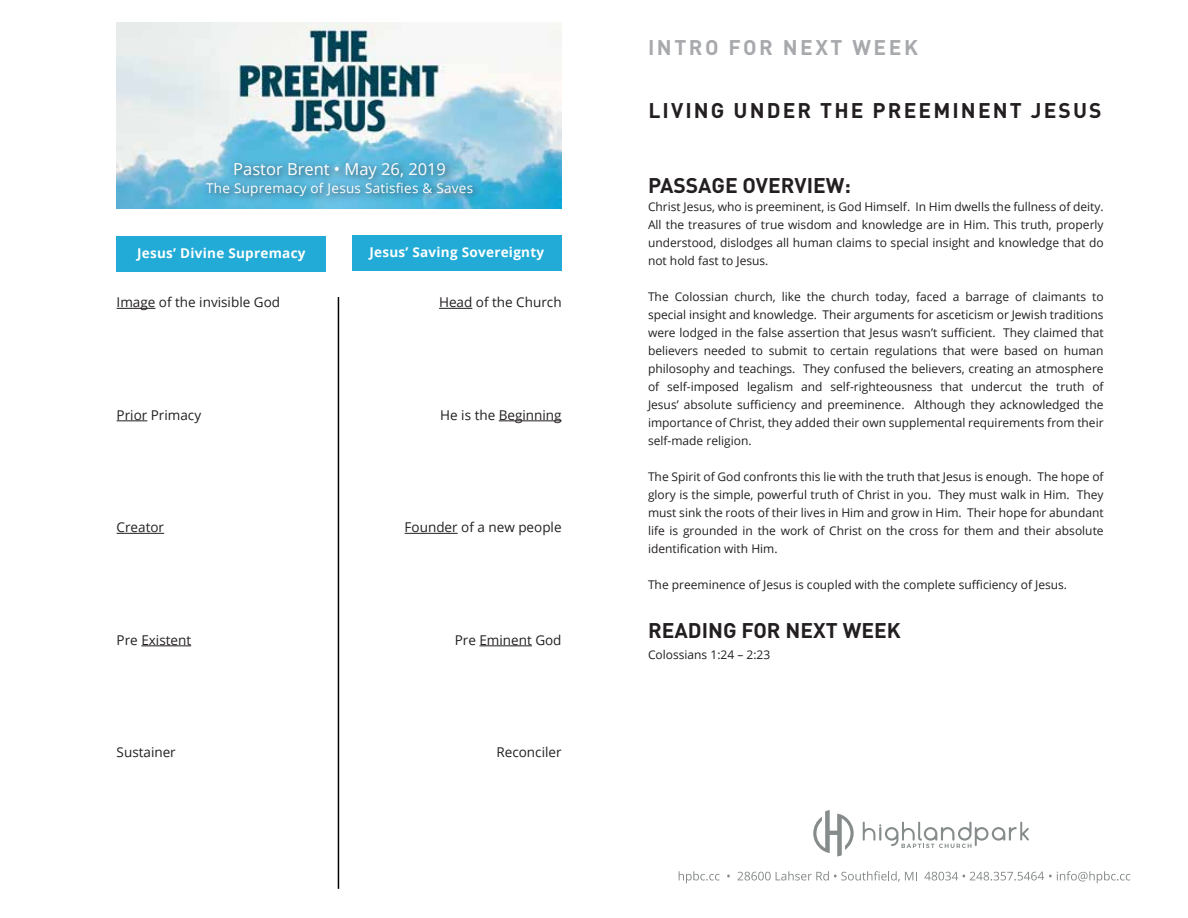
<style>
.page{position:relative;width:1188px;height:918px;background:#fff}
.page>*{position:absolute;margin:0;border:0;box-sizing:border-box;transform-origin:0 0}
.t1{font:700 21px "DIN";color:#231f20}
.t2{font:700 21px "DIN";letter-spacing:.1em;color:#231f20}
.t3{font:700 21px "DIN";letter-spacing:.12em;color:#a7a9ac}
.t4{font:16.5px "Open Sans";color:#fff}
.t5{font:13.5px "Open Sans";color:#231f20}
.t6{font:700 13.5px "Open Sans";letter-spacing:.02em;color:#fff}
.t7{font:13.5px "Open Sans";letter-spacing:.02em;color:#fff}
.t8{font:12px/18px "Open Sans";color:#231f20;text-align:justify}
</style>
<div class="page">
<hr style="left:338px;top:297px;width:1px;height:592px;background:#000">
<hr style="left:439px;top:308px;width:33px;height:1px;background:#231f20">
<hr style="left:499px;top:421px;width:63px;height:1px;background:#231f20">
<hr style="left:405px;top:533px;width:53px;height:1px;background:#231f20">
<hr style="left:479px;top:646px;width:53px;height:1px;background:#231f20">
<img style="left:117px;top:23px;width:445px;height:185px">
<div style="left:202px;top:158px;width:280px;height:47px;background:#231f20;opacity:.75"></div>
<div style="left:117px;top:236px;width:209px;height:36px;background:#21abd6"></div>
<hr style="left:117px;top:308px;width:38px;height:1px;background:#231f20">
<hr style="left:117px;top:421px;width:30px;height:1px;background:#231f20">
<hr style="left:117px;top:533px;width:47px;height:1px;background:#231f20">
<hr style="left:141px;top:646px;width:50px;height:1px;background:#231f20">
<div style="left:352px;top:235px;width:210px;height:36px;background:#21abd6"></div>
<svg style="left:679px;top:871px;width:41px;height:12px"></svg>
<svg style="left:738px;top:871px;width:179px;height:11px"></svg>
<svg style="left:924px;top:871px;width:206px;height:12px"></svg>
<svg style="left:863px;top:822px;width:166px;height:26px"></svg>
<svg style="left:813px;top:810px;width:41px;height:46px"></svg>
<h2 class="t4" style="left:233px;top:157px;width:214px">Pastor Brent • May 26, 2019</h2>
<p class="t7" style="left:206px;top:178px;width:269px">The Supremacy of Jesus Satisfies &amp; Saves</p>
<p class="t6" style="left:137px;top:244px;width:170px">Jesus’ Divine Supremacy</p>
<p class="t5" style="left:117px;top:293px;width:165px">Image of the invisible God</p>
<p class="t6" style="left:369px;top:243px;width:176px">Jesus’ Saving Sovereignty</p>
<p class="t5" style="left:439px;top:293px;width:124px">Head of the Church</p>
<p class="t5" style="left:117px;top:406px;width:86px">Prior Primacy</p>
<p class="t5" style="left:440px;top:406px;width:123px">He is the Beginning</p>
<p class="t5" style="left:117px;top:518px;width:49px">Creator</p>
<p class="t5" style="left:405px;top:518px;width:158px">Founder of a new people</p>
<p class="t5" style="left:117px;top:631px;width:76px">Pre Existent</p>
<p class="t5" style="left:455px;top:631px;width:108px">Pre Eminent God</p>
<p class="t5" style="left:117px;top:743px;width:61px">Sustainer</p>
<p class="t5" style="left:496px;top:743px;width:67px">Reconciler</p>
<h1 class="t3" style="left:648px;top:34px;width:272px">INTRO FOR NEXT WEEK</h1>
<h1 class="t2" style="left:648px;top:96px;width:455px">LIVING UNDER THE PREEMINENT JESUS</h1>
<h1 class="t1" style="left:648px;top:172px;width:204px">PASSAGE OVERVIEW:</h1>
<p class="t8" style="left:648px;top:197px;width:457px">Christ Jesus, who is preeminent, is God Himself. In Him dwells the fullness of deity.<br>All the treasures of true wisdom and knowledge are in Him. This truth, properly understood, dislodges all human claims to special insight and knowledge that do not hold fast to Jesus.</p>
<p class="t8" style="left:648px;top:287px;width:457px">The Colossian church, like the church today, faced a barrage of claimants to special insight and knowledge. Their arguments for asceticism or Jewish traditions were lodged in the false assertion that Jesus wasn’t sufficient. They claimed that believers needed to submit to certain regulations that were based on human philosophy and teachings. They confused the believers, creating an atmosphere of self-imposed legalism and self-righteousness that undercut the truth of Jesus’ absolute sufficiency and preeminence. Although they acknowledged the importance of Christ, they added their own supplemental requirements from their self-made religion.</p>
<p class="t8" style="left:648px;top:467px;width:457px">The Spirit of God confronts this lie with the truth that Jesus is enough. The hope of glory is the simple, powerful truth of Christ in you. They must walk in Him. They must sink the roots of their lives in Him and grow in Him. Their hope for abundant life is grounded in the work of Christ on the cross for them and their absolute identification with Him.</p>
<p class="t8" style="left:648px;top:575px;width:421px">The preeminence of Jesus is coupled with the complete sufficiency of Jesus.</p>
<h1 class="t1" style="left:648px;top:617px;width:254px">READING FOR NEXT WEEK</h1>
<p class="t8" style="left:648px;top:646px;width:124px">Colossians 1:24 – 2:23</p>
</div>
